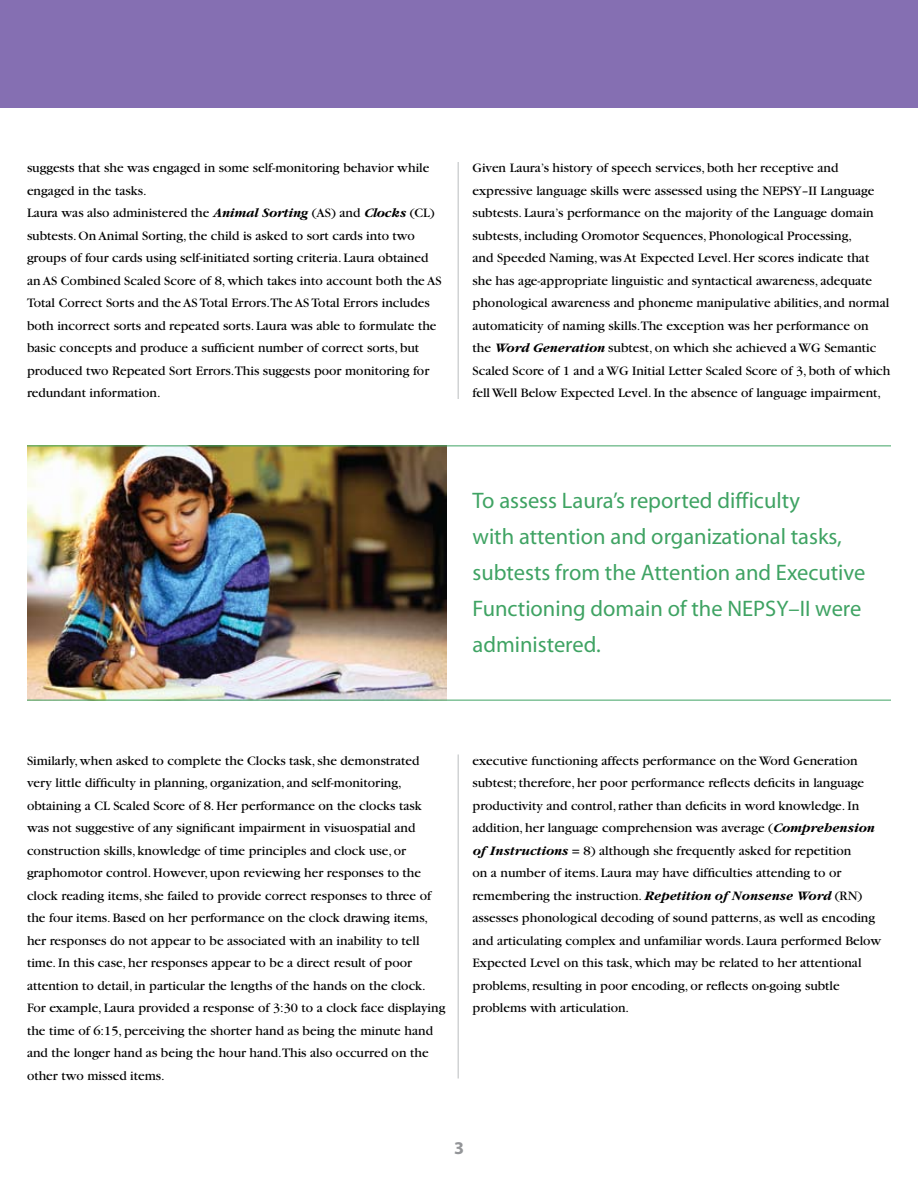
<style>
.page{position:relative;width:918px;height:1188px;background:#fff}
.page>*{position:absolute;margin:0;border:0;box-sizing:border-box;transform-origin:0 0}
.t1{font:22.5px/36px "Myriad";color:#3fa363}
.t2{font:700 18px "Myriad";color:#939598}
.t3{font:13.5px/22.5px "Garamond";color:#000}
.s1{font-weight:700;font-style:italic}
</style>
<div class="page">
<hr style="left:458px;top:754px;width:1px;height:324px;background:#d1d3d4">
<hr style="left:458px;top:162px;width:1px;height:237px;background:#d1d3d4">
<img style="left:27px;top:447px;width:420px;height:253px">
<hr style="left:27px;top:700px;width:864px;height:1px;background:#3fa363">
<hr style="left:27px;top:446px;width:864px;height:1px;background:#3fa363">
<div style="left:0;top:0;width:918px;height:108px;background:#856fb2"></div>
<p class="t3" style="left:27px;top:157px;width:416px">suggests that she was engaged in some self-monitoring behavior while engaged in the tasks.<br>Laura was also administered the <span class="s1">Animal Sorting</span> (AS) and <span class="s1">Clocks</span> (CL) subtests. On Animal Sorting, the child is asked to sort cards into two groups of four cards using self-initiated sorting criteria. Laura obtained an AS Combined Scaled Score of 8, which takes into account both the AS Total Correct Sorts and the AS Total Errors.The AS Total Errors includes both incorrect sorts and repeated sorts. Laura was able to formulate the basic concepts and produce a sufficient number of correct sorts, but produced two Repeated Sort Errors.This suggests poor monitoring for redundant information.</p>
<p class="t3" style="left:472px;top:157px;width:419px">Given Laura’s history of speech services, both her receptive and expressive language skills were assessed using the NEPSY–II Language subtests. Laura’s performance on the majority of the Language domain subtests, including Oromotor Sequences, Phonological Processing,<br>and Speeded Naming, was At Expected Level. Her scores indicate that she has age-appropriate linguistic and syntactical awareness, adequate phonological awareness and phoneme manipulative abilities, and normal automaticity of naming skills.The exception was her performance on the <span class="s1">Word Generation</span> subtest, on which she achieved a WG Semantic Scaled Score of 1 and a WG Initial Letter Scaled Score of 3, both of which fell Well Below Expected Level. In the absence of language impairment,</p>
<h1 class="t1" style="left:472px;top:484px;width:394px">To assess Laura’s reported difficulty<br>with attention and organizational tasks, subtests from the Attention and Executive Functioning domain of the NEPSY–II were administered.</h1>
<p class="t3" style="left:27px;top:750px;width:420px">Similarly, when asked to complete the Clocks task, she demonstrated very little difficulty in planning, organization, and self-monitoring, obtaining a CL Scaled Score of 8. Her performance on the clocks task was not suggestive of any significant impairment in visuospatial and construction skills, knowledge of time principles and clock use, or graphomotor control. However, upon reviewing her responses to the clock reading items, she failed to provide correct responses to three of the four items. Based on her performance on the clock drawing items, her responses do not appear to be associated with an inability to tell time. In this case, her responses appear to be a direct result of poor attention to detail, in particular the lengths of the hands on the clock.<br>For example, Laura provided a response of 3:30 to a clock face displaying the time of 6:15, perceiving the shorter hand as being the minute hand and the longer hand as being the hour hand.This also occurred on the other two missed items.</p>
<p class="t3" style="left:472px;top:750px;width:410px">executive functioning affects performance on the Word Generation subtest; therefore, her poor performance reflects deficits in language productivity and control, rather than deficits in word knowledge. In addition, her language comprehension was average (<span class="s1">Comprehension of Instructions</span> = 8) although she frequently asked for repetition<br>on a number of items. Laura may have difficulties attending to or remembering the instruction. <span class="s1">Repetition of Nonsense Word</span> (RN) assesses phonological decoding of sound patterns, as well as encoding and articulating complex and unfamiliar words. Laura performed Below Expected Level on this task, which may be related to her attentional problems, resulting in poor encoding, or reflects on-going subtle problems with articulation.</p>
<h2 class="t2" style="left:454px;top:1138px;width:11px">3</h2>
</div>
